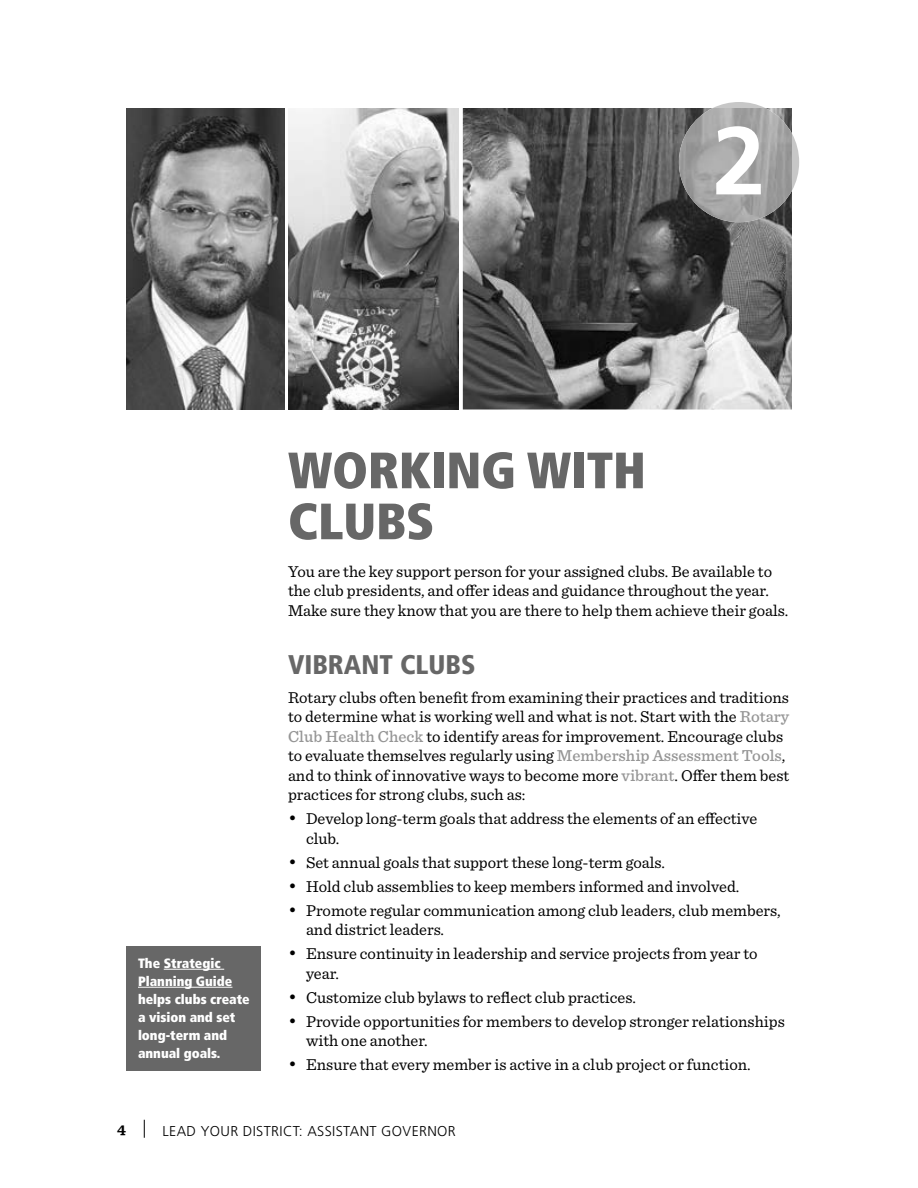
<style>
.page{position:relative;width:918px;height:1188px;background:#fff}
.page>*{position:absolute;margin:0;border:0;box-sizing:border-box;transform-origin:0 0}
.t1{font:700 96px "Frutiger LT Std";color:#fff}
.t2{font:900 condensed 51px/51px "Frutiger LT Std";letter-spacing:-.005em;color:#676767}
.t3{font:900 condensed 27px "Frutiger LT Std";color:#676767}
.t4{font:16.5px/19.5px "Sentinel";color:#000}
.t5{font:700 15px "Sentinel";color:#000}
.t6{font:300 14.25px "Frutiger LT Std";letter-spacing:.025em;color:#000}
.t7{font:900 condensed 13.5px/18px "Frutiger LT Std";color:#fff}
.s1{font-weight:500;color:#959595}
.s2{font-size:19.5px}
</style>
<div class="page">
<img style="left:463px;top:108px;width:329px;height:302px">
<img style="left:126px;top:108px;width:158px;height:301px">
<svg style="left:713px;top:102px;width:86px;height:88px"></svg>
<img style="left:679px;top:108px;width:113px;height:114px">
<img style="left:288px;top:108px;width:171px;height:302px">
<svg style="left:144px;top:1120px;width:1px;height:18px"></svg>
<div style="left:126px;top:946px;width:135px;height:124px;background:#676767"></div>
<hr style="left:164px;top:969px;width:60px;height:1px;background:#fff">
<hr style="left:138px;top:987px;width:94px;height:1px;background:#fff">
<h1 class="t1" style="left:712px;top:120px;width:55px">2</h1>
<p class="t7" style="left:138px;top:955px;width:113px">The Strategic<br>Planning Guide helps clubs create a vision and set long-term and annual goals.</p>
<h2 class="t2" style="left:288px;top:447px;width:360px">WORKING WITH<br>CLUBS</h2>
<p class="t4" style="left:288px;top:562px;width:502px">You are the key support person for your assigned clubs. Be available to the club presidents, and offer ideas and guidance throughout the year.<br>Make sure they know that you are there to help them achieve their goals.</p>
<h3 class="t3" style="left:288px;top:649px;width:189px">VIBRANT CLUBS</h3>
<p class="t4" style="left:288px;top:688px;width:503px">Rotary clubs often benefit from examining their practices and traditions to determine what is working well and what is not. Start with the <span class="s1">Rotary Club Health Check</span> to identify areas for improvement. Encourage clubs to evaluate themselves regularly using <span class="s1">Membership Assessment Tools</span>, and to think of innovative ways to become more <span class="s1">vibrant</span>. Offer them best practices for strong clubs, such as:</p>
<p class="t4" style="left:306px;top:810px;width:453px;text-indent:-18px"><span class="s2">•</span> Develop long-term goals that address the elements of an effective club.</p>
<p class="t4" style="left:288px;top:853px;width:379px"><span class="s2">•</span> Set annual goals that support these long-term goals.</p>
<p class="t4" style="left:288px;top:877px;width:453px"><span class="s2">•</span> Hold club assemblies to keep members informed and involved.</p>
<p class="t4" style="left:306px;top:901px;width:476px;text-indent:-18px"><span class="s2">•</span> Promote regular communication among club leaders, club members, and district leaders.</p>
<p class="t4" style="left:306px;top:945px;width:453px;text-indent:-18px"><span class="s2">•</span> Ensure continuity in leadership and service projects from year to year.</p>
<p class="t4" style="left:288px;top:988px;width:349px"><span class="s2">•</span> Customize club bylaws to reflect club practices.</p>
<p class="t4" style="left:306px;top:1012px;width:480px;text-indent:-18px"><span class="s2">•</span> Provide opportunities for members to develop stronger relationships with one another.</p>
<p class="t4" style="left:288px;top:1056px;width:464px"><span class="s2">•</span> Ensure that every member is active in a club project or function.</p>
<p class="t5" style="left:117px;top:1123px;width:10px">4</p>
<p class="t6" style="left:163px;top:1122px;width:295px">LEAD YOUR DISTRICT: ASSISTANT GOVERNOR</p>
</div>
